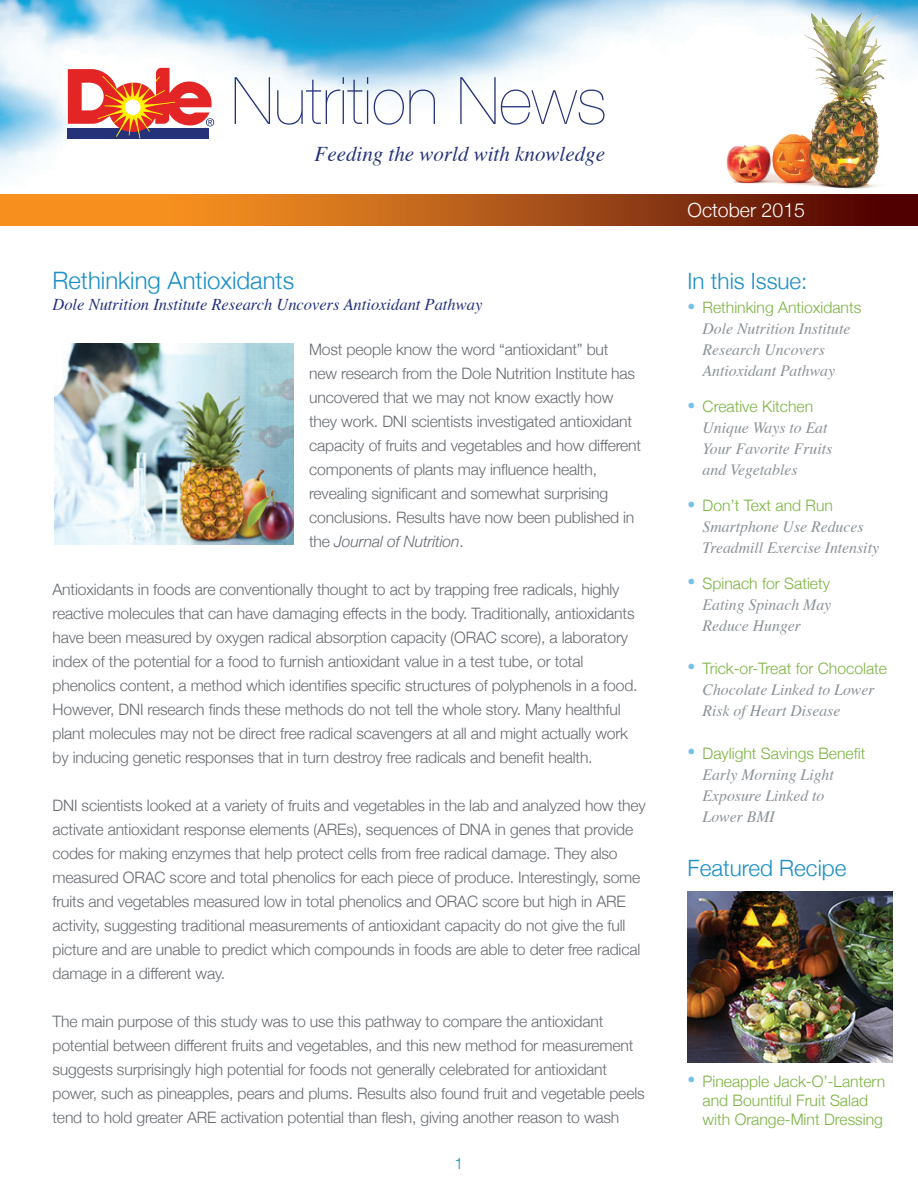
<style>
.page{position:relative;width:918px;height:1188px;background:#fff}
.page>*{position:absolute;margin:0;border:0;box-sizing:border-box;transform-origin:0 0}
.t1{font:200 65.4px "Helvetica Neue";color:#253279}
.t2{font:300 24px "Helvetica Neue";color:#1a8fc6}
.t3{font:300 22.5px "Helvetica Neue";color:#1a8fc6}
.t4{font:italic 21px "Times";color:#253279}
.t5{font:300 19.5px "Helvetica Neue";color:#fff}
.t6{font:italic 16.5px "Times";color:#253279}
.t7{font:300 15.75px/24px "Helvetica Neue";letter-spacing:-.01em;color:#666b70}
.t8{font:italic 15.75px/21px "Times";color:#8a9297}
.t9{font:300 15.75px/18.9px "Helvetica Neue";color:#7cb341}
.t10{font:300 15.75px "Helvetica Neue";color:#1a8fc6}
.s1{font-style:italic}
.s2{color:#77c0ea}
</style>
<div class="page">
<img style="left:0;top:0;width:918px;height:174px">
<img style="left:655px;top:5px;width:263px;height:184px">
<svg style="left:68px;top:68px;width:147px;height:70px"></svg>
<div style="left:125px;top:100px;width:16px;height:15px;background:#fff;border-radius:50%"></div>
<div style="left:175px;top:145px;width:430px;height:27px;background:#fff"></div>
<img style="left:54px;top:344px;width:239px;height:200px">
<img style="left:688px;top:891px;width:205px;height:172px">
<svg style="left:0;top:194px;width:918px;height:32px;background:#b35816"></svg>
<h1 class="t1" style="left:231px;top:50px;width:377px">Nutrition News</h1>
<h3 class="t4" style="left:315px;top:135px;width:292px">Feeding the world with knowledge</h3>
<h2 class="t2" style="left:52px;top:261px;width:243px">Rethinking Antioxidants</h2>
<p class="t6" style="left:52px;top:290px;width:431px">Dole Nutrition Institute Research Uncovers Antioxidant Pathway</p>
<p class="t7" style="left:309px;top:336px;width:334px">Most people know the word “antioxidant” but<br>new research from the Dole Nutrition Institute has uncovered that we may not know exactly how they work. DNI scientists investigated antioxidant capacity of fruits and vegetables and how different components of plants may influence health, revealing significant and somewhat surprising conclusions. Results have now been published in the <span class="s1">Journal of Nutrition</span>.</p>
<p class="t7" style="left:52px;top:576px;width:587px">Antioxidants in foods are conventionally thought to act by trapping free radicals, highly reactive molecules that can have damaging effects in the body. Traditionally, antioxidants have been measured by oxygen radical absorption capacity (ORAC score), a laboratory index of the potential for a food to furnish antioxidant value in a test tube, or total phenolics content, a method which identifies specific structures of polyphenols in a food.<br>However, DNI research finds these methods do not tell the whole story. Many healthful plant molecules may not be direct free radical scavengers at all and might actually work by inducing genetic responses that in turn destroy free radicals and benefit health.</p>
<p class="t7" style="left:52px;top:792px;width:595px">DNI scientists looked at a variety of fruits and vegetables in the lab and analyzed how they activate antioxidant response elements (AREs), sequences of DNA in genes that provide codes for making enzymes that help protect cells from free radical damage. They also measured ORAC score and total phenolics for each piece of produce. Interestingly, some fruits and vegetables measured low in total phenolics and ORAC score but high in ARE activity, suggesting traditional measurements of antioxidant capacity do not give the full picture and are unable to predict which compounds in foods are able to deter free radical damage in a different way.</p>
<p class="t7" style="left:52px;top:1008px;width:594px">The main purpose of this study was to use this pathway to compare the antioxidant potential between different fruits and vegetables, and this new method for measurement suggests surprisingly high potential for foods not generally celebrated for antioxidant power, such as pineapples, pears and plums. Results also found fruit and vegetable peels tend to hold greater ARE activation potential than flesh, giving another reason to wash</p>
<p class="t10" style="left:455px;top:1151px;width:10px">1</p>
<p class="t5" style="left:688px;top:194px;width:119px">October 2015</p>
<h3 class="t3" style="left:688px;top:263px;width:121px">In this Issue:</h3>
<p class="t9" style="left:688px;top:297px;width:175px"><span class="s2">•</span> Rethinking Antioxidants</p>
<p class="t8" style="left:703px;top:317px;width:149px">Dole Nutrition Institute<br>Research Uncovers<br>Antioxidant Pathway</p>
<p class="t9" style="left:688px;top:396px;width:127px"><span class="s2">•</span> Creative Kitchen</p>
<p class="t8" style="left:703px;top:416px;width:131px">Unique Ways to Eat<br>Your Favorite Fruits and Vegetables</p>
<p class="t9" style="left:688px;top:495px;width:147px"><span class="s2">•</span> Don’t Text and Run</p>
<p class="t8" style="left:703px;top:515px;width:178px">Smartphone Use Reduces<br>Treadmill Exercise Intensity</p>
<p class="t9" style="left:688px;top:573px;width:144px"><span class="s2">•</span> Spinach for Satiety</p>
<p class="t8" style="left:703px;top:593px;width:130px">Eating Spinach May<br>Reduce Hunger</p>
<p class="t9" style="left:688px;top:658px;width:201px"><span class="s2">•</span> Trick-or-Treat for Chocolate</p>
<p class="t8" style="left:703px;top:678px;width:173px">Chocolate Linked to Lower<br>Risk of Heart Disease</p>
<p class="t9" style="left:688px;top:743px;width:179px"><span class="s2">•</span> Daylight Savings Benefit</p>
<p class="t8" style="left:703px;top:763px;width:133px">Early Morning Light<br>Exposure Linked to<br>Lower BMI</p>
<h3 class="t3" style="left:688px;top:850px;width:160px">Featured Recipe</h3>
<p class="t9" style="left:703px;top:1071px;width:184px;text-indent:-15px"><span class="s2">•</span> Pineapple Jack-O’-Lantern and Bountiful Fruit Salad with Orange-Mint Dressing</p>
</div>
